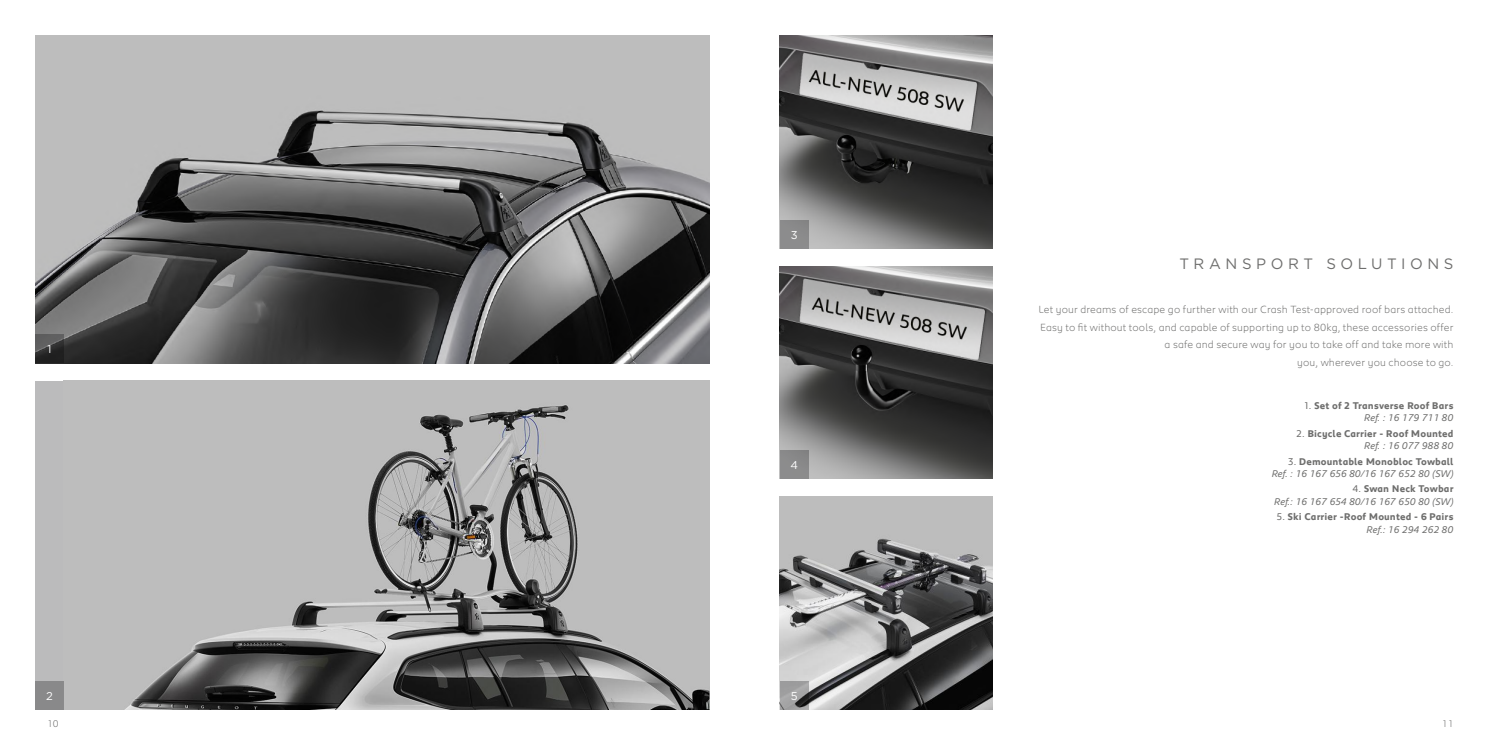
<style>
.page{position:relative;width:1489px;height:745px;background:#fff}
.page>*{position:absolute;margin:0;border:0;box-sizing:border-box;transform-origin:0 0}
.t1{font:15px "Gotham";letter-spacing:.305em;color:#6e6e6d}
.t2{font:11.25px "Gotham";color:#fff}
.t3{font:300 10.62px/17.5px "Peugeot";letter-spacing:.01em;color:#6e6e6d;text-align:right}
.t4{font:700 10px/12.5px "Peugeot";letter-spacing:.01em;color:#6e6e6d;text-align:right}
.t5{font:italic 10px/12.5px "Peugeot";color:#6e6e6d;text-align:right}
.t6{font:300 10px "Peugeot";color:#6e6e6d}
.s1{font-weight:400}
.s2{font-weight:400;font-style:italic}
.s3{font-style:normal}
.s4{font-weight:700;font-style:normal}
</style>
<div class="page">
<img style="left:35px;top:36px;width:674px;height:327px">
<div style="left:35px;top:380px;width:674px;height:329px;background:#bbbbbc"></div>
<img style="left:126px;top:405px;width:583px;height:304px">
<img style="left:780px;top:496px;width:212px;height:213px">
<svg style="left:780px;top:680px;width:28px;height:29px"></svg>
<svg style="left:35px;top:334px;width:29px;height:29px"></svg>
<div style="left:35px;top:680px;width:29px;height:29px;background:#89898a"></div>
<img style="left:780px;top:35px;width:212px;height:213px">
<div style="left:780px;top:220px;width:28px;height:28px;background:#8c8c8c"></div>
<img style="left:780px;top:266px;width:212px;height:212px">
<div style="left:780px;top:450px;width:28px;height:28px;background:#8b8b8c"></div>
<p class="t2" style="left:48px;top:342px;width:6px">1</p>
<p class="t2" style="left:46px;top:688px;width:8px">2</p>
<p class="t2" style="left:790px;top:227px;width:8px">3</p>
<p class="t2" style="left:790px;top:457px;width:9px">4</p>
<p class="t2" style="left:790px;top:688px;width:8px">5</p>
<h1 class="t1" style="left:1179px;top:253px;width:276px">TRANSPORT SOLUTIONS</h1>
<p class="t3" style="left:1038px;top:300px;width:416px">Let your dreams of escape go further with our Crash Test-approved roof bars attached.<br>Easy to fit without tools, and capable of supporting up to 80kg, these accessories offer a safe and secure way for you to take off and take more with<br>you, wherever you choose to go.</p>
<p class="t4" style="left:1303px;top:398px;width:152px"><span class="s1">1.</span> Set of 2 Transverse Roof Bars<br><span class="s2">Ref. : 16 179 711 80</span></p>
<p class="t4" style="left:1296px;top:426px;width:159px"><span class="s1">2.</span> Bicycle Carrier - Roof Mounted<br><span class="s2">Ref. : 16 077 988 80</span></p>
<p class="t5" style="left:1271px;top:454px;width:183px"><span class="s3">3.</span> <span class="s4">Demountable Monobloc Towball<br></span>Ref. : 16 167 656 80/16 167 652 80 (SW)</p>
<p class="t5" style="left:1274px;top:482px;width:181px"><span class="s3">4.</span> <span class="s4">Swan Neck Towbar<br></span>Ref.: 16 167 654 80/16 167 650 80 (SW)</p>
<p class="t4" style="left:1276px;top:510px;width:179px"><span class="s1">5.</span> Ski Carrier -Roof Mounted - 6 Pairs<br><span class="s2">Ref.: 16 294 262 80</span></p>
<p class="t6" style="left:47px;top:716px;width:13px">10</p>
<p class="t6" style="left:1441px;top:716px;width:13px">11</p>
</div>
